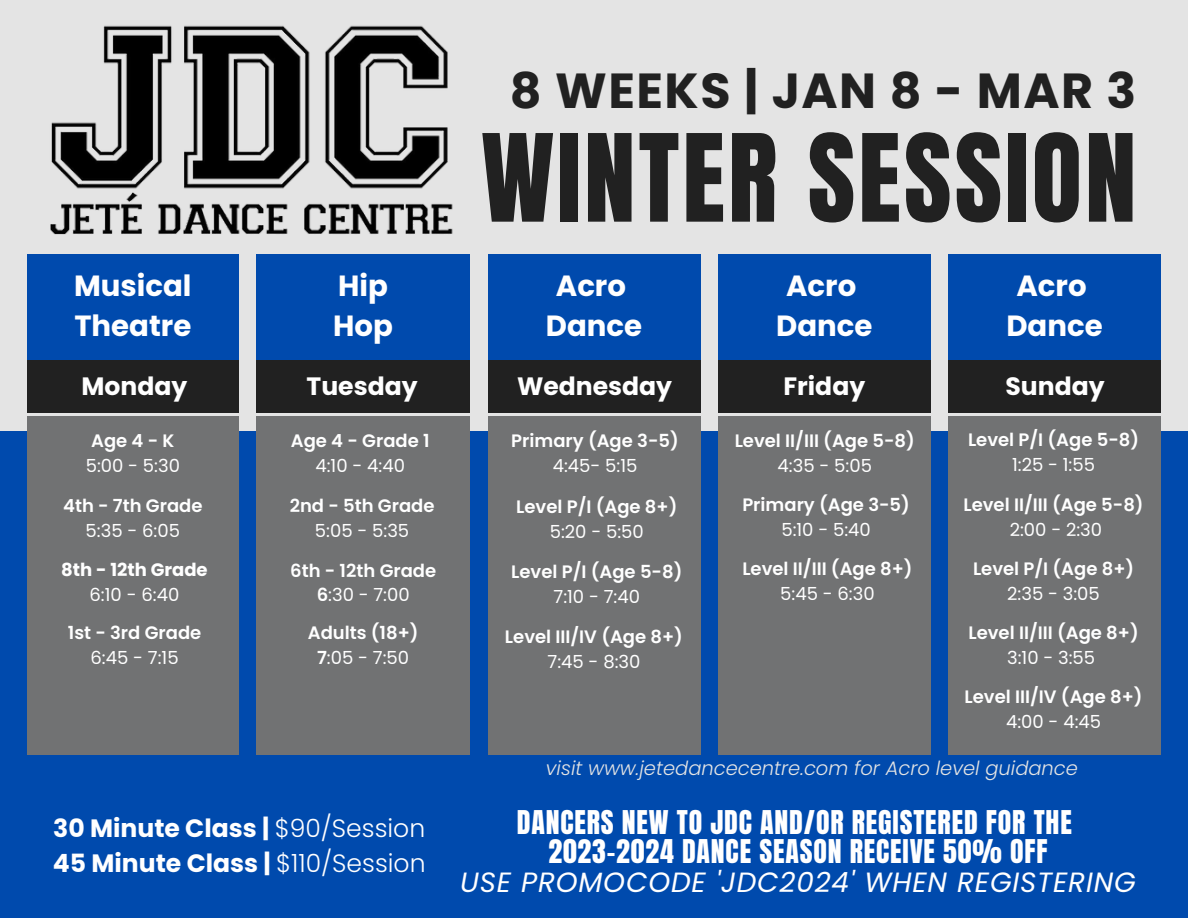
<style>
.page{position:relative;width:1188px;height:918px;background:#e4e4e4}
.page>*{position:absolute;margin:0;border:0;box-sizing:border-box;transform-origin:0 0}
.t1{font:103.2px "Anton";letter-spacing:.03em;color:#212121}
.t2{font:700 49.2px "Poppins";letter-spacing:.03em;color:#212121}
.t3{font:700 29.25px/40.5px "Poppins";color:#fff}
.t4{font:27.9px "Anton";letter-spacing:.03em;color:#fff}
.t5{font:italic 27.9px "Poppins";letter-spacing:.03em;color:#fff}
.t6{font:700 25.05px "Poppins";color:#fff}
.t7{font:italic 300 19.5px "Poppins";color:#e4e4e4}
.t8{font:600 18px "Poppins";color:#fff}
.t9{font:18px "Poppins";color:#fff}
.t10{font:700 18px "Poppins";color:#fff}
.s1{font-weight:600}
.s2{font-weight:300}
</style>
<div class="page">
<div style="left:27px;top:360px;width:211px;height:52px;background:#212121"></div>
<div style="left:0;top:431px;width:1188px;height:487px;background:#004aad"></div>
<div style="left:27px;top:416px;width:211px;height:339px;background:#717273"></div>
<div style="left:257px;top:360px;width:213px;height:52px;background:#212121"></div>
<div style="left:488px;top:360px;width:212px;height:52px;background:#212121"></div>
<div style="left:718px;top:360px;width:212px;height:52px;background:#212121"></div>
<div style="left:257px;top:416px;width:213px;height:339px;background:#717273"></div>
<div style="left:488px;top:416px;width:212px;height:339px;background:#717273"></div>
<div style="left:719px;top:416px;width:212px;height:339px;background:#717273"></div>
<div style="left:27px;top:254px;width:211px;height:106px;background:#004aad"></div>
<div style="left:257px;top:254px;width:213px;height:106px;background:#004aad"></div>
<div style="left:488px;top:254px;width:212px;height:106px;background:#004aad"></div>
<div style="left:718px;top:254px;width:212px;height:106px;background:#004aad"></div>
<div style="left:949px;top:416px;width:212px;height:339px;background:#717273"></div>
<div style="left:949px;top:360px;width:212px;height:52px;background:#212121"></div>
<div style="left:949px;top:254px;width:212px;height:106px;background:#004aad"></div>
<img style="left:50px;top:25px;width:403px;height:210px">
<p class="t2" style="left:510px;top:56px;width:628px">8 WEEKS | JAN 8 - MAR 3</p>
<p class="t3" style="left:74px;top:265px;width:119px">Musical<br>Theatre</p>
<p class="t3" style="left:338px;top:265px;width:51px">Hip</p>
<p class="t3" style="left:333px;top:306px;width:61px">Hop</p>
<p class="t1" style="left:481px;top:104px;width:657px">WINTER SESSION</p>
<p class="t3" style="left:556px;top:265px;width:72px">Acro</p>
<p class="t3" style="left:546px;top:306px;width:98px">Dance</p>
<p class="t3" style="left:786px;top:265px;width:72px">Acro</p>
<p class="t3" style="left:776px;top:306px;width:98px">Dance</p>
<p class="t3" style="left:1016px;top:265px;width:72px">Acro</p>
<p class="t3" style="left:1006px;top:306px;width:98px">Dance</p>
<p class="t6" style="left:82px;top:368px;width:107px">Monday</p>
<p class="t6" style="left:307px;top:368px;width:113px">Tuesday</p>
<p class="t6" style="left:517px;top:368px;width:157px">Wednesday</p>
<p class="t6" style="left:783px;top:368px;width:83px">Friday</p>
<p class="t6" style="left:1005px;top:368px;width:101px">Sunday</p>
<p class="t8" style="left:91px;top:428px;width:85px">Age4-K</p>
<p class="t9" style="left:86px;top:453px;width:96px">5:00 - 5:30</p>
<p class="t8" style="left:63px;top:493px;width:141px">4th - 7th Grade</p>
<p class="t9" style="left:86px;top:518px;width:96px">5:35 - 6:05</p>
<p class="t10" style="left:61px;top:557px;width:148px">8th - 12th Grade</p>
<p class="t9" style="left:90px;top:582px;width:91px">6:10 - 6:40</p>
<p class="t8" style="left:968px;top:428px;width:173px">Level P/I (Age 5-8)</p>
<p class="t9" style="left:1012px;top:452px;width:84px">1:25 - 1:55</p>
<p class="t8" style="left:964px;top:492px;width:182px">Level II/III (Age 5-8)</p>
<p class="t9" style="left:1010px;top:517px;width:94px">2:00 - 2:30</p>
<p class="t8" style="left:973px;top:556px;width:163px">Level P/I (Age 8+)</p>
<p class="t9" style="left:1007px;top:581px;width:94px">2:35 - 3:05</p>
<p class="t8" style="left:968px;top:620px;width:172px">Level II/III (Age 8+)</p>
<p class="t9" style="left:1007px;top:645px;width:90px">3:10 - 3:55</p>
<p class="t8" style="left:965px;top:684px;width:180px">Level III/IV (Age 8+)</p>
<p class="t9" style="left:1006px;top:709px;width:97px">4:00 - 4:45</p>
<p class="t8" style="left:735px;top:428px;width:182px">Level II/III (Age 5-8)</p>
<p class="t9" style="left:778px;top:453px;width:96px">4:35 - 5:05</p>
<p class="t8" style="left:742px;top:492px;width:169px">Primary (Age 3-5)</p>
<p class="t9" style="left:781px;top:517px;width:91px">5:10 - 5:40</p>
<p class="t8" style="left:742px;top:556px;width:172px">Level II/III (Age 8+)</p>
<p class="t9" style="left:780px;top:581px;width:96px">5:45 - 6:30</p>
<p class="t8" style="left:511px;top:428px;width:169px">Primary (Age 3-5)</p>
<p class="t9" style="left:553px;top:453px;width:86px">4:45- 5:15</p>
<p class="t8" style="left:516px;top:494px;width:163px">Level P/I (Age 8+)</p>
<p class="t9" style="left:550px;top:519px;width:96px">5:20 - 5:50</p>
<p class="t8" style="left:511px;top:559px;width:173px">Level P/I (Age 5-8)</p>
<p class="t9" style="left:554px;top:584px;width:88px">7:10 - 7:40</p>
<p class="t8" style="left:505px;top:624px;width:180px">Level III/IV (Age 8+)</p>
<p class="t9" style="left:548px;top:649px;width:94px">7:45 - 8:30</p>
<p class="t8" style="left:291px;top:428px;width:140px">Age 4 - Grade 1</p>
<p class="t9" style="left:315px;top:453px;width:91px">4:10 - 4:40</p>
<p class="t8" style="left:290px;top:493px;width:146px">2nd - 5th Grade</p>
<p class="t9" style="left:315px;top:518px;width:96px">5:05 - 5:35</p>
<p class="t8" style="left:290px;top:558px;width:148px">6th - 12th Grade</p>
<p class="t9" style="left:317px;top:583px;width:95px"><span class="s1">6</span>:30 - 7:00</p>
<p class="t8" style="left:308px;top:620px;width:112px">Adults (18+)</p>
<p class="t9" style="left:317px;top:645px;width:94px"><span class="s1">7</span>:05 - 7:50</p>
<p class="t8" style="left:68px;top:620px;width:135px">1st - 3rd Grade</p>
<p class="t9" style="left:91px;top:645px;width:90px">6:45 - 7:15</p>
<p class="t6" style="left:53px;top:811px;width:373px">30 Minute Class | <span class="s2">$90/Session</span></p>
<p class="t6" style="left:53px;top:846px;width:374px">45 Minute Class | <span class="s2">$110/Session</span></p>
<p class="t7" style="left:546px;top:755px;width:534px">visit www.jetedancecentre.com for Acro level guidance</p>
<p class="t4" style="left:517px;top:802px;width:557px">DANCERS NEW TO JDC AND/OR REGISTERED FOR THE</p>
<p class="t4" style="left:548px;top:832px;width:501px">2023-2024 DANCE SEASON RECEIVE 50% OFF</p>
<p class="t5" style="left:460px;top:863px;width:677px">USE PROMOCODE 'JDC2024' WHEN REGISTERING</p>
</div>
